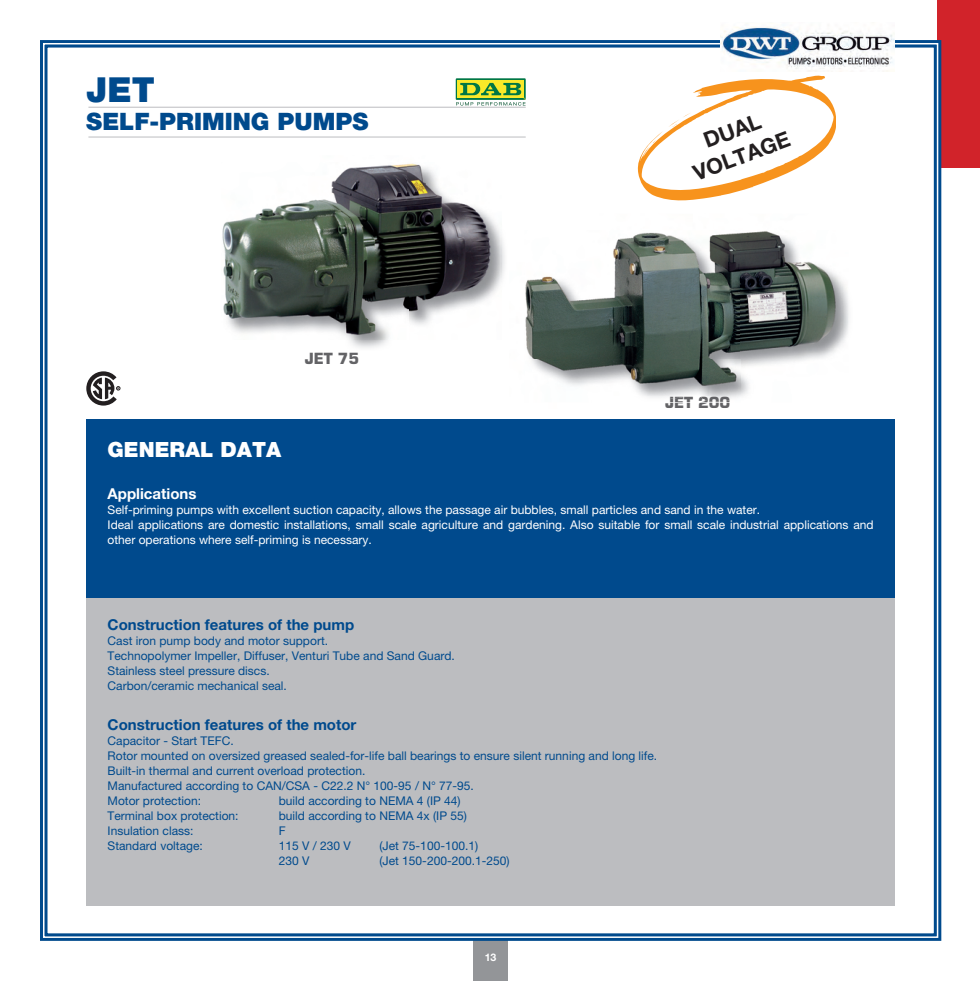
<style>
.page{position:relative;width:980px;height:981px;background:#fff}
.page>*{position:absolute;margin:0;border:0;box-sizing:border-box;transform-origin:0 0}
.t1{font:900 34.5px "Helvetica Neue";color:#004a8d}
.t2{font:900 24px "Helvetica Neue";color:#004a8d}
.t3{font:700 21.6px/27px "Helvetica Neue";color:#231f20;text-align:center}
.t4{font:900 21px "Helvetica Neue";color:#fff}
.t5{font:700 15px "Helvetica Neue";color:#004a8d}
.t6{font:700 15px "Helvetica Neue";color:#fff}
.t7{font:700 15px "Eurostile";letter-spacing:-.01em;color:#636366}
.t8{font:12px/15px "Helvetica Neue";color:#004a8d}
.t9{font:12px/15px "Helvetica Neue";color:#fff}
.t10{font:700 10.5px "Helvetica Neue";color:#fff}
</style>
<div class="page">
<div style="left:473px;top:940px;width:34px;height:40px;background:#939598"></div>
<div style="left:937px;top:0;width:42px;height:168px;background:#d1232a"></div>
<div style="left:40px;top:40px;width:900px;height:900px;border:8px solid #004a8d"></div>
<img style="left:720px;top:26px;width:174px;height:45px">
<svg style="left:637px;top:76px;width:198px;height:124px"></svg>
<div style="left:86px;top:419px;width:808px;height:179px;background:#004a8d"></div>
<div style="left:86px;top:598px;width:808px;height:307px;background:#bcbdc0"></div>
<hr style="left:88px;top:107px;width:437px;height:1px;background:#bcbdc0">
<hr style="left:88px;top:137px;width:437px;height:1px;background:#bcbdc0">
<div style="left:455px;top:78px;width:70px;height:22px;background:#007745"></div>
<div style="left:457px;top:80px;width:66px;height:18px;background:linear-gradient(to right,#f0e42a,#f2e52a)"></div>
<svg style="left:456px;top:83px;width:69px;height:23px"></svg>
<img style="left:350px;top:236px;width:155px;height:112px">
<img style="left:222px;top:163px;width:279px;height:177px">
<img style="left:557px;top:263px;width:292px;height:135px">
<img style="left:613px;top:231px;width:199px;height:32px">
<img style="left:525px;top:276px;width:32px;height:102px">
<img style="left:592px;top:396px;width:137px;height:4px">
<svg style="left:86px;top:371px;width:34px;height:34px"></svg>
<h1 class="t1" style="left:86px;top:77px;width:70px">JET</h1>
<h2 class="t2" style="left:86px;top:113px;width:283px">SELF-PRIMING PUMPS</h2>
<p class="t7" style="left:305px;top:353px;width:56px">JET 75</p>
<h3 class="t3" style="left:680px;top:137px;width:103px;rotate:-20deg">DUAL<br>VOLTAGE</h3>
<p class="t7" style="left:665px;top:396px;width:67px">JET 200</p>
<h3 class="t4" style="left:107px;top:441px;width:175px">GENERAL DATA</h3>
<p class="t6" style="left:107px;top:488px;width:90px">Applications</p>
<p class="t9" style="left:107px;top:503px;width:767px">Self-priming pumps with excellent suction capacity, allows the passage air bubbles, small particles and sand in the water.<br>Ideal applications are domestic installations, small scale agriculture and gardening. Also suitable for small scale industrial applications and other operations where self-priming is necessary.</p>
<p class="t5" style="left:107px;top:619px;width:248px">Construction features of the pump</p>
<p class="t8" style="left:107px;top:634px;width:348px">Cast iron pump body and motor support.<br>Technopolymer Impeller, Diffuser, Venturi Tube and Sand Guard.<br>Stainless steel pressure discs.<br>Carbon/ceramic mechanical seal.</p>
<p class="t5" style="left:107px;top:718px;width:250px">Construction features of the motor</p>
<p class="t8" style="left:107px;top:734px;width:551px">Capacitor - Start TEFC.<br>Rotor mounted on oversized greased sealed-for-life ball bearings to ensure silent running and long life.<br>Built-in thermal and current overload protection.<br>Manufactured according to CAN/CSA - C22.2 N° 100-95 / N° 77-95.<br>Motor protection:</p>
<p class="t8" style="left:278px;top:794px;width:183px">build according to NEMA 4 (IP 44)</p>
<p class="t8" style="left:107px;top:809px;width:132px">Terminal box protection:</p>
<p class="t8" style="left:278px;top:809px;width:190px">build according to NEMA 4x (IP 55)</p>
<p class="t8" style="left:107px;top:824px;width:87px">Insulation class:</p>
<p class="t8" style="left:278px;top:824px;width:8px">F</p>
<p class="t8" style="left:107px;top:839px;width:97px">Standard voltage:</p>
<p class="t8" style="left:278px;top:839px;width:74px">115 V / 230 V</p>
<p class="t8" style="left:379px;top:839px;width:100px">(Jet 75-100-100.1)</p>
<p class="t8" style="left:278px;top:854px;width:32px">230 V</p>
<p class="t8" style="left:379px;top:854px;width:132px">(Jet 150-200-200.1-250)</p>
<p class="t10" style="left:484px;top:953px;width:13px">13</p>
</div>
